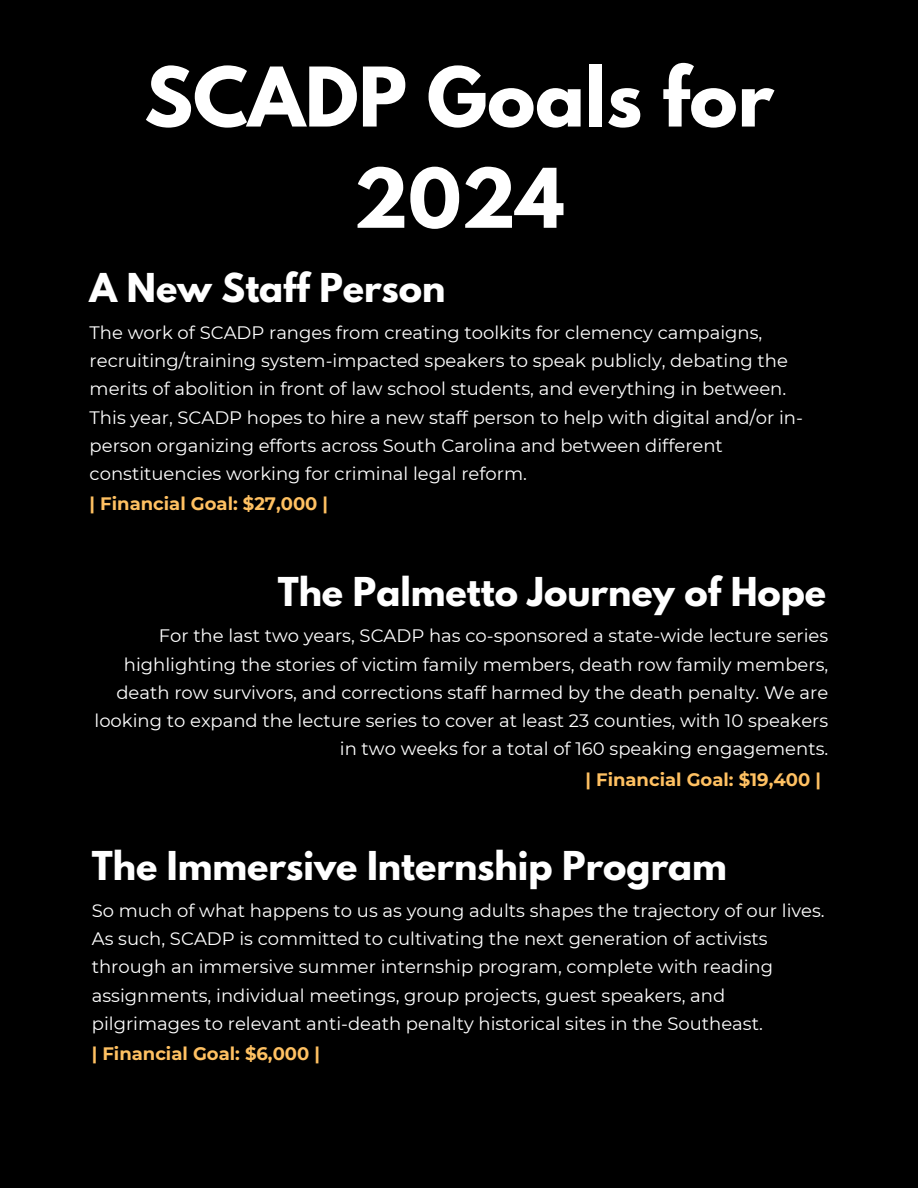
<style>
.page{position:relative;width:918px;height:1188px;background:#000}
.page>*{position:absolute;margin:0;border:0;box-sizing:border-box;transform-origin:0 0}
.t1{font:700 72.75px/101.2px "League Spartan";color:#fff;text-align:center}
.t2{font:700 35.25px "League Spartan";color:#fff}
.t3{font:18px/28.2px "Montserrat";color:#fff}
.t4{font:700 18px "Montserrat";color:#ffc162}
</style>
<div class="page">
<h1 class="t1" style="left:144px;top:56px;width:631px">SCADP Goals for<br>2024</h1>
<h2 class="t2" style="left:90px;top:271px;width:357px">A New Staff Person</h2>
<p class="t3" style="left:90px;top:319px;width:715px">The work of SCADP ranges from creating toolkits for clemency campaigns, recruiting/training system-impacted speakers to speak publicly, debating the merits of abolition in front of law school students, and everything in between.<br>This year, SCADP hopes to hire a new staff person to help with digital and/or in&shy;person organizing efforts across South Carolina and between different constituencies working for criminal legal reform.</p>
<h3 class="t4" style="left:90px;top:493px;width:240px">| Financial Goal: $27,000 |</h3>
<h2 class="t2" style="left:278px;top:574px;width:550px">The Palmetto Journey of Hope</h2>
<p class="t3" style="left:95px;top:622px;width:735px;text-align:right">For the last two years, SCADP has co-sponsored a state-wide lecture series highlighting the stories of victim family members, death row family members, death row survivors, and corrections staff harmed by the death penalty. We are looking to expand the lecture series to cover at least 23 counties, with 10 speakers in two weeks for a total of 160 speaking engagements.</p>
<h3 class="t4" style="left:586px;top:768px;width:237px">| Financial Goal: $19,400 |</h3>
<h2 class="t2" style="left:92px;top:849px;width:637px">The Immersive Internship Program</h2>
<p class="t3" style="left:92px;top:897px;width:734px">So much of what happens to us as young adults shapes the trajectory of our lives.<br>As such, SCADP is committed to cultivating the next generation of activists through an immersive summer internship program, complete with reading assignments, individual meetings, group projects, guest speakers, and pilgrimages to relevant anti-death penalty historical sites in the Southeast.</p>
<h3 class="t4" style="left:92px;top:1043px;width:230px">| Financial Goal: $6,000 |</h3>
</div>
